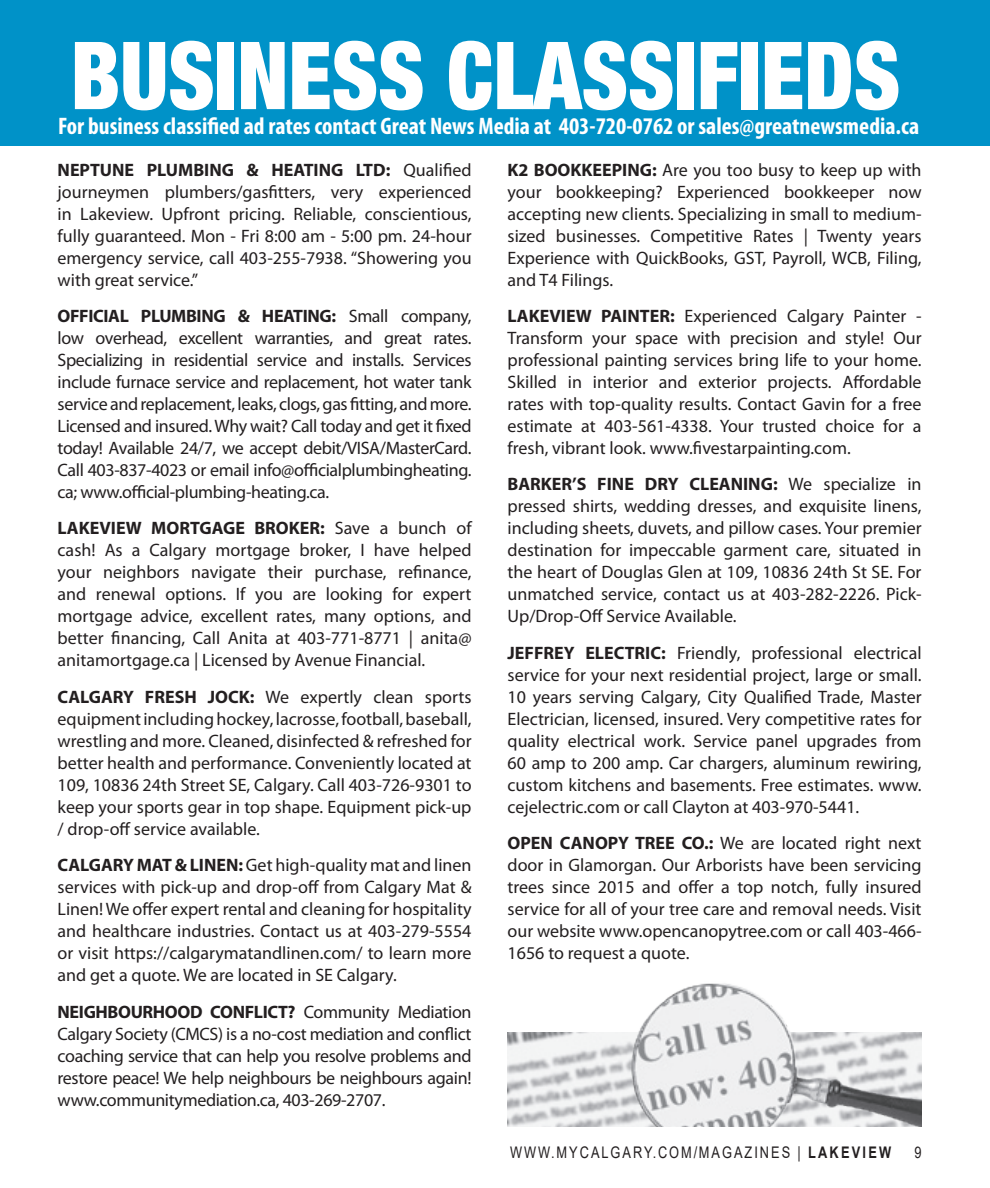
<style>
.page{position:relative;width:990px;height:1188px;background:#fff}
.page>*{position:absolute;margin:0;border:0;box-sizing:border-box;transform-origin:0 0}
.t1{font:900 condensed 94px "Helvetica Neue LT Std";color:#fff;scale:.92 1}
.t2{font:700 condensed 24px "Myriad Pro";color:#fff}
.Body_text{font:18px/22px "Myriad Pro";color:#231f20;text-align:justify}
.t3{font:16px "Arial";letter-spacing:.155em;color:#231f20;scale:.8 1}
.s1{font-weight:700}
</style>
<div class="page">
<div style="left:0;top:0;width:990px;height:146px;background:#0092c8"></div>
<img style="left:508px;top:1032px;width:114px;height:94px">
<img style="left:622px;top:983px;width:300px;height:143px">
<p class="t1" style="left:71px;top:18px;width:903px">BUSINESS CLASSIFIEDS</p>
<p class="t2" style="left:58px;top:111px;width:863px">For business classified ad rates contact Great News Media at 403-720-0762 or sales@greatnewsmedia.ca</p>
<p class="Body_text" style="left:58px;top:158px;width:415px"><span class="s1">NEPTUNE PLUMBING &amp; HEATING LTD:</span> Qualified journeymen plumbers/gasfitters, very experienced in Lakeview. Upfront pricing. Reliable, conscientious, fully guaranteed. Mon - Fri 8:00 am - 5:00 pm. 24-hour emergency service, call 403-255-7938. “Showering you with great service.”</p>
<p class="Body_text" style="left:58px;top:305px;width:416px"><span class="s1">OFFICIAL PLUMBING &amp; HEATING:</span> Small company, low overhead, excellent warranties, and great rates.<br>Specializing in residential service and installs. Services include furnace service and replacement, hot water tank service and replacement, leaks, clogs, gas fitting, and more.<br>Licensed and insured. Why wait? Call today and get it fixed today! Available 24/7, we accept debit/VISA/MasterCard.<br>Call 403-837-4023 or email info@officialplumbingheating. ca; www.official-plumbing-heating.ca.</p>
<p class="Body_text" style="left:58px;top:517px;width:416px"><span class="s1">LAKEVIEW MORTGAGE BROKER:</span> Save a bunch of cash! As a Calgary mortgage broker, I have helped your neighbors navigate their purchase, refinance, and renewal options. If you are looking for expert mortgage advice, excellent rates, many options, and better financing, Call Anita at 403-771-8771 | anita@ anitamortgage.ca | Licensed by Avenue Financial.</p>
<p class="Body_text" style="left:58px;top:685px;width:416px"><span class="s1">CALGARY FRESH JOCK:</span> We expertly clean sports equipment including hockey, lacrosse, football, baseball, wrestling and more. Cleaned, disinfected &amp; refreshed for better health and performance. Conveniently located at 109, 10836 24th Street SE, Calgary. Call 403-726-9301 to keep your sports gear in top shape. Equipment pick-up / drop-off service available.</p>
<p class="Body_text" style="left:58px;top:854px;width:416px"><span class="s1">CALGARY MAT &amp; LINEN:</span> Get high-quality mat and linen services with pick-up and drop-off from Calgary Mat &amp; Linen! We offer expert rental and cleaning for hospitality and healthcare industries. Contact us at 403-279-5554 or visit https://calgarymatandlinen.com/ to learn more and get a quote. We are located in SE Calgary.</p>
<p class="Body_text" style="left:58px;top:1000px;width:416px"><span class="s1">NEIGHBOURHOOD CONFLICT?</span> Community Mediation Calgary Society (CMCS) is a no-cost mediation and conflict coaching service that can help you resolve problems and restore peace! We help neighbours be neighbours again! www.communitymediation.ca, 403-269-2707.</p>
<p class="Body_text" style="left:508px;top:158px;width:416px"><span class="s1">K2 BOOKKEEPING:</span> Are you too busy to keep up with your bookkeeping? Experienced bookkeeper now accepting new clients. Specializing in small to medium&shy;sized businesses. Competitive Rates | Twenty years Experience with QuickBooks, GST, Payroll, WCB, Filing, and T4 Filings.</p>
<p class="Body_text" style="left:508px;top:305px;width:416px"><span class="s1">LAKEVIEW PAINTER:</span> Experienced Calgary Painter - Transform your space with precision and style! Our professional painting services bring life to your home.<br>Skilled in interior and exterior projects. Affordable rates with top-quality results. Contact Gavin for a free estimate at 403-561-4338. Your trusted choice for a fresh, vibrant look. www.fivestarpainting.com.</p>
<p class="Body_text" style="left:508px;top:473px;width:416px"><span class="s1">BARKER’S FINE DRY CLEANING:</span> We specialize in pressed shirts, wedding dresses, and exquisite linens, including sheets, duvets, and pillow cases. Your premier destination for impeccable garment care, situated in the heart of Douglas Glen at 109, 10836 24th St SE. For unmatched service, contact us at 403-282-2226. Pick-Up/Drop-Off Service Available.</p>
<p class="Body_text" style="left:508px;top:641px;width:416px"><span class="s1">JEFFREY ELECTRIC:</span> Friendly, professional electrical service for your next residential project, large or small.<br>10 years serving Calgary, City Qualified Trade, Master Electrician, licensed, insured. Very competitive rates for quality electrical work. Service panel upgrades from 60 amp to 200 amp. Car chargers, aluminum rewiring, custom kitchens and basements. Free estimates. www. cejelectric.com or call Clayton at 403-970-5441.</p>
<p class="Body_text" style="left:508px;top:832px;width:416px"><span class="s1">OPEN CANOPY TREE CO.:</span> We are located right next door in Glamorgan. Our Arborists have been servicing trees since 2015 and offer a top notch, fully insured service for all of your tree care and removal needs. Visit our website www.opencanopytree.com or call 403-466- 1656 to request a quote.</p>
<p class="t3" style="left:510px;top:1141px;width:478px">WWW.MYCALGARY.COM/MAGAZINES | <span class="s1">LAKEVIEW</span></p>
<p class="t3" style="left:914px;top:1141px;width:10px">9</p>
</div>
